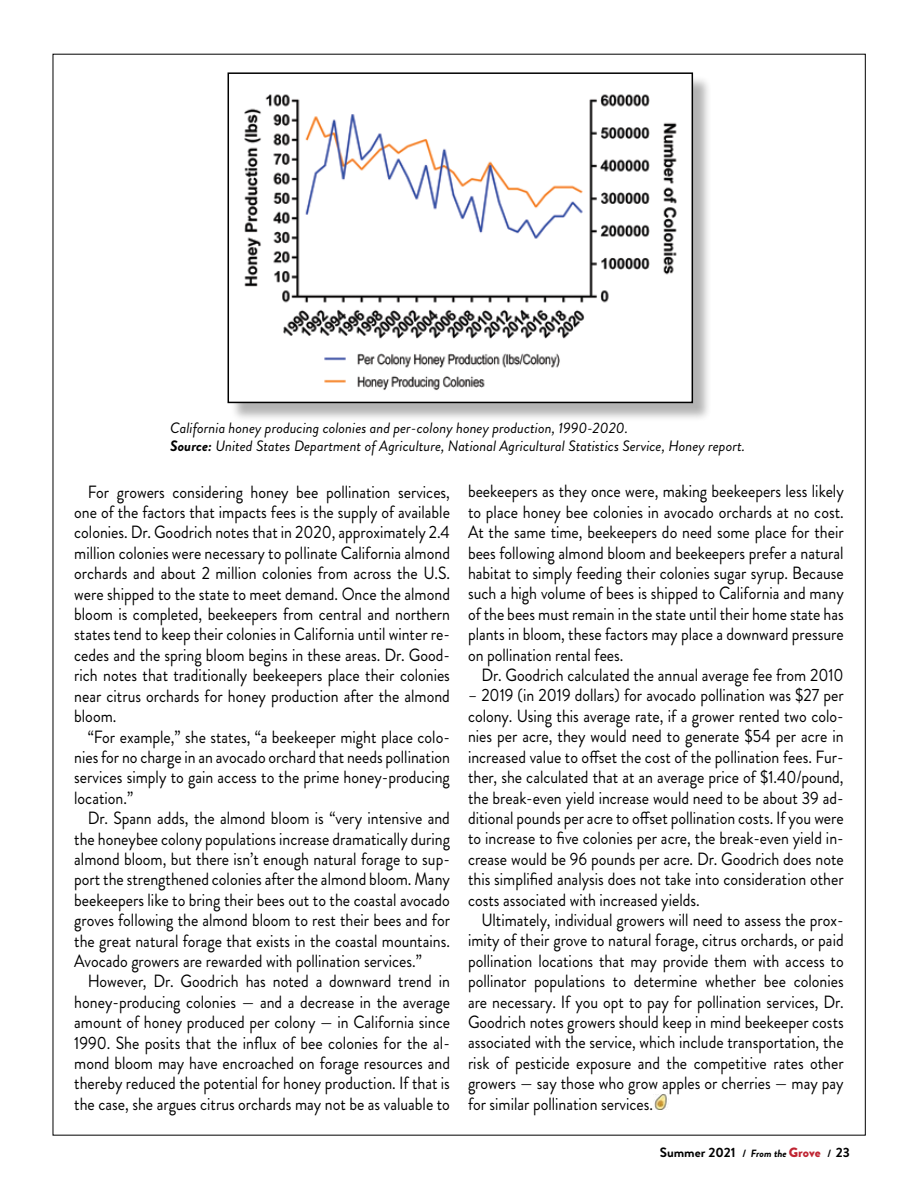
<style>
.page{position:relative;width:918px;height:1188px;background:#fff}
.page>*{position:absolute;margin:0;border:0;box-sizing:border-box;transform-origin:0 0}
.t1{font:17.7px/20.4px "Brandon Grotesque";color:#000;text-align:justify;scale:.9 1}
.t2{font:italic 15px/18px "Brandon Grotesque";color:#000}
.t3{font:700 13.5px "Brandon Grotesque";color:#000}
.s1{font-weight:700}
.s2{font-size:10.5px}
.s3{font-style:italic;font-size:10.5px}
.s4{font-weight:900;color:#bf2432}
</style>
<div class="page">
<img style="left:653px;top:1094px;width:14px;height:16px">
<div style="left:230px;top:75px;width:488px;height:354px;background:#000;opacity:.3"></div>
<img style="left:231px;top:75px;width:459px;height:325px">
<div style="left:228px;top:72px;width:465px;height:331px;border:2px solid #000"></div>
<p class="t2" style="left:170px;top:420px;width:576px">California honey producing colonies and per-colony honey production, 1990-2020.<br><span class="s1">Source:</span> United States Department of Agriculture, National Agricultural Statistics Service, Honey report.</p>
<p class="t1" style="left:74px;top:482px;width:419px;text-indent:13px">For growers considering honey bee pollination services, one of the factors that impacts fees is the supply of available colonies. Dr. Goodrich notes that in 2020, approximately 2.4 million colonies were necessary to pollinate California almond orchards and about 2 million colonies from across the U.S. were shipped to the state to meet demand. Once the almond bloom is completed, beekeepers from central and northern states tend to keep their colonies in California until winter re&shy;cedes and the spring bloom begins in these areas. Dr. Good&shy;rich notes that traditionally beekeepers place their colonies near citrus orchards for honey production after the almond bloom.</p>
<p class="t1" style="left:74px;top:727px;width:419px;text-indent:13px">“For example,” she states, “a beekeeper might place colo&shy;nies for no charge in an avocado orchard that needs pollination services simply to gain access to the prime honey-producing location.”</p>
<p class="t1" style="left:74px;top:808px;width:419px;text-indent:13px">Dr. Spann adds, the almond bloom is “very intensive and the honeybee colony populations increase dramatically during almond bloom, but there isn’t enough natural forage to sup&shy;port the strengthened colonies after the almond bloom. Many beekeepers like to bring their bees out to the coastal avocado groves following the almond bloom to rest their bees and for the great natural forage that exists in the coastal mountains.<br>Avocado growers are rewarded with pollination services.”</p>
<p class="t1" style="left:74px;top:971px;width:419px;text-indent:13px">However, Dr. Goodrich has noted a downward trend in honey-producing colonies — and a decrease in the average amount of honey produced per colony — in California since 1990. She posits that the influx of bee colonies for the al&shy;mond bloom may have encroached on forage resources and thereby reduced the potential for honey production. If that is the case, she argues citrus orchards may not be as valuable to</p>
<p class="t1" style="left:468px;top:481px;width:419px">beekeepers as they once were, making beekeepers less likely to place honey bee colonies in avocado orchards at no cost.<br>At the same time, beekeepers do need some place for their bees following almond bloom and beekeepers prefer a natural habitat to simply feeding their colonies sugar syrup. Because such a high volume of bees is shipped to California and many of the bees must remain in the state until their home state has plants in bloom, these factors may place a downward pressure on pollination rental fees.</p>
<p class="t1" style="left:481px;top:665px;width:404px">Dr. Goodrich calculated the annual average fee from 2010</p>
<p class="t1" style="left:468px;top:685px;width:419px">– 2019 (in 2019 dollars) for avocado pollination was $27 per colony. Using this average rate, if a grower rented two colo&shy;nies per acre, they would need to generate $54 per acre in increased value to offset the cost of the pollination fees. Fur&shy;ther, she calculated that at an average price of $1.40/pound, the break-even yield increase would need to be about 39 ad&shy;ditional pounds per acre to offset pollination costs. If you were to increase to five colonies per acre, the break-even yield in&shy;crease would be 96 pounds per acre. Dr. Goodrich does note this simplified analysis does not take into consideration other costs associated with increased yields.</p>
<p class="t1" style="left:468px;top:910px;width:419px;text-indent:13px">Ultimately, individual growers will need to assess the prox&shy;imity of their grove to natural forage, citrus orchards, or paid pollination locations that may provide them with access to pollinator populations to determine whether bee colonies are necessary. If you opt to pay for pollination services, Dr.<br>Goodrich notes growers should keep in mind beekeeper costs associated with the service, which include transportation, the risk of pesticide exposure and the competitive rates other growers — say those who grow apples or cherries — may pay for similar pollination services.</p>
<p class="t3" style="left:660px;top:1143px;width:192px">Summer 2021 <span class="s2">/</span> <span class="s3">From the</span> <span class="s4">Grove</span> <span class="s2">/</span> 23</p>
</div>
